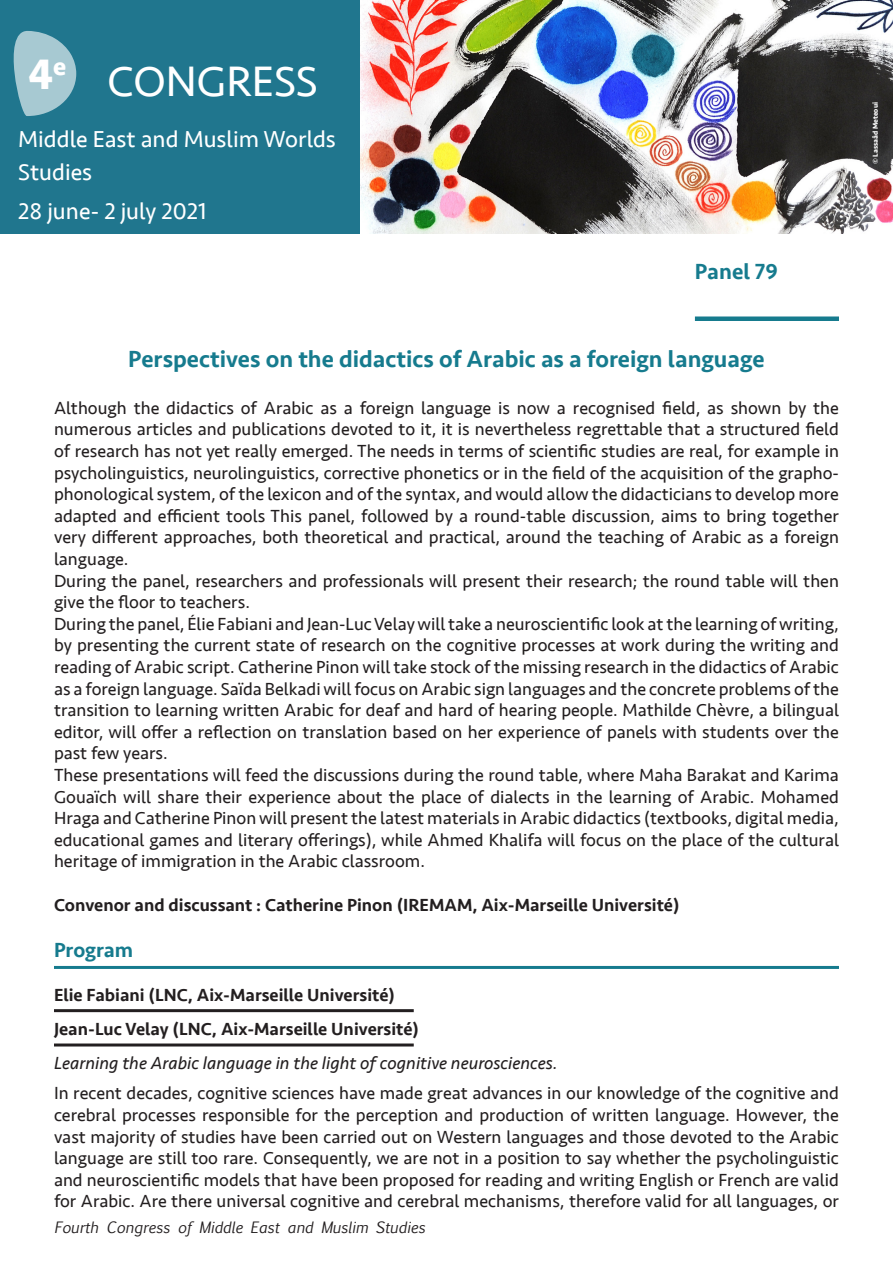
<style>
.page{position:relative;width:893px;height:1263px;background:#fff}
.page>*{position:absolute;margin:0;border:0;box-sizing:border-box;transform-origin:0 0}
.t1{font:43.8px "Seravek";color:#fff}
.t2{font:700 43.8px "Seravek";color:#fff}
.Titre_principal{font:500 24px "Seravek";color:#167b8e}
.t3{font:23.7px/32.8px "Seravek";color:#fff}
.Atelier{font:500 22.5px "Seravek";color:#167b8e}
.Programme{font:500 21px "Seravek";color:#167b8e}
.Texte{font:18px/21.6px "Seravek";color:#231f20;text-align:justify}
.Intervenants{font:500 18px "Seravek";color:#231f20}
.Responsable_Discutan{font:500 18px "Seravek";color:#231f20}
.Titre_communication{font:italic 18px "Seravek";color:#231f20}
.t4{font:italic 15px "Euphemia UCAS";color:#231f20}
.t5{font:700 7.35px "Seravek";color:#fff}
</style>
<div class="page">
<img style="left:360px;top:0;width:533px;height:234px">
<div style="left:0;top:0;width:360px;height:234px;background:#20768e"></div>
<svg style="left:13px;top:31px;width:63px;height:85px"></svg>
<div style="left:695px;top:316px;width:144px;height:5px;background:#167b8e"></div>
<hr style="left:54px;top:966px;width:785px;height:3px;background:#167b8e">
<hr style="left:54px;top:1009px;width:360px;height:3px;background:#231f20">
<hr style="left:54px;top:1043px;width:360px;height:3px;background:#231f20">
<h1 class="t2" style="left:28px;top:39px;width:40px">4<sup>e</sup></h1>
<h1 class="t1" style="left:108px;top:48px;width:212px">CONGRESS</h1>
<h3 class="t3" style="left:18px;top:123px;width:319px">Middle East and Muslim Worlds<br>Studies</h3>
<h3 class="t3" style="left:18px;top:195px;width:190px">28 june- 2 july 2021</h3>
<p class="Atelier" style="left:695px;top:257px;width:85px">Panel 79</p>
<p class="Titre_principal" style="left:128px;top:344px;width:638px">Perspectives on the didactics of Arabic as a foreign language</p>
<p class="Texte" style="left:54px;top:397px;width:786px">Although the didactics of Arabic as a foreign language is now a recognised field, as shown by the numerous articles and publications devoted to it, it is nevertheless regrettable that a structured field of research has not yet really emerged. The needs in terms of scientific studies are real, for example in psycholinguistics, neurolinguistics, corrective phonetics or in the field of the acquisition of the grapho&shy;phonological system, of the lexicon and of the syntax, and would allow the didacticians to develop more adapted and efficient tools This panel, followed by a round-table discussion, aims to bring together very different approaches, both theoretical and practical, around the teaching of Arabic as a foreign language.</p>
<p class="Texte" style="left:54px;top:570px;width:786px">During the panel, researchers and professionals will present their research; the round table will then give the floor to teachers.</p>
<p class="Texte" style="left:54px;top:613px;width:786px">During the panel, Élie Fabiani and Jean-Luc Velay will take a neuroscientific look at the learning of writing, by presenting the current state of research on the cognitive processes at work during the writing and reading of Arabic script. Catherine Pinon will take stock of the missing research in the didactics of Arabic as a foreign language. Saïda Belkadi will focus on Arabic sign languages and the concrete problems of the transition to learning written Arabic for deaf and hard of hearing people. Mathilde Chèvre, a bilingual editor, will offer a reflection on translation based on her experience of panels with students over the past few years.</p>
<p class="Texte" style="left:54px;top:764px;width:786px">These presentations will feed the discussions during the round table, where Maha Barakat and Karima Gouaïch will share their experience about the place of dialects in the learning of Arabic. Mohamed Hraga and Catherine Pinon will present the latest materials in Arabic didactics (textbooks, digital media, educational games and literary offerings), while Ahmed Khalifa will focus on the place of the cultural heritage of immigration in the Arabic classroom.</p>
<p class="Responsable_Discutan" style="left:54px;top:893px;width:627px">Convenor and discussant : Catherine Pinon (IREMAM, Aix-Marseille Université)</p>
<p class="Programme" style="left:54px;top:937px;width:81px">Program</p>
<p class="Intervenants" style="left:54px;top:983px;width:342px">Elie Fabiani (LNC, Aix-Marseille Université)</p>
<p class="Intervenants" style="left:54px;top:1018px;width:367px">Jean-Luc Velay (LNC, Aix-Marseille Université)</p>
<p class="Titre_communication" style="left:54px;top:1049px;width:505px">Learning the Arabic language in the light of cognitive neurosciences.</p>
<p class="Texte" style="left:54px;top:1082px;width:786px">In recent decades, cognitive sciences have made great advances in our knowledge of the cognitive and cerebral processes responsible for the perception and production of written language. However, the vast majority of studies have been carried out on Western languages and those devoted to the Arabic language are still too rare. Consequently, we are not in a position to say whether the psycholinguistic and neuroscientific models that have been proposed for reading and writing English or French are valid for Arabic. Are there universal cognitive and cerebral mechanisms, therefore valid for all languages, or</p>
<p class="t4" style="left:54px;top:1216px;width:373px">Fourth Congress of Middle East and Muslim Studies</p>
<p class="t5" style="left:869px;top:164px;width:64px;rotate:-90deg">© Lassaâd Meteoui</p>
</div>
